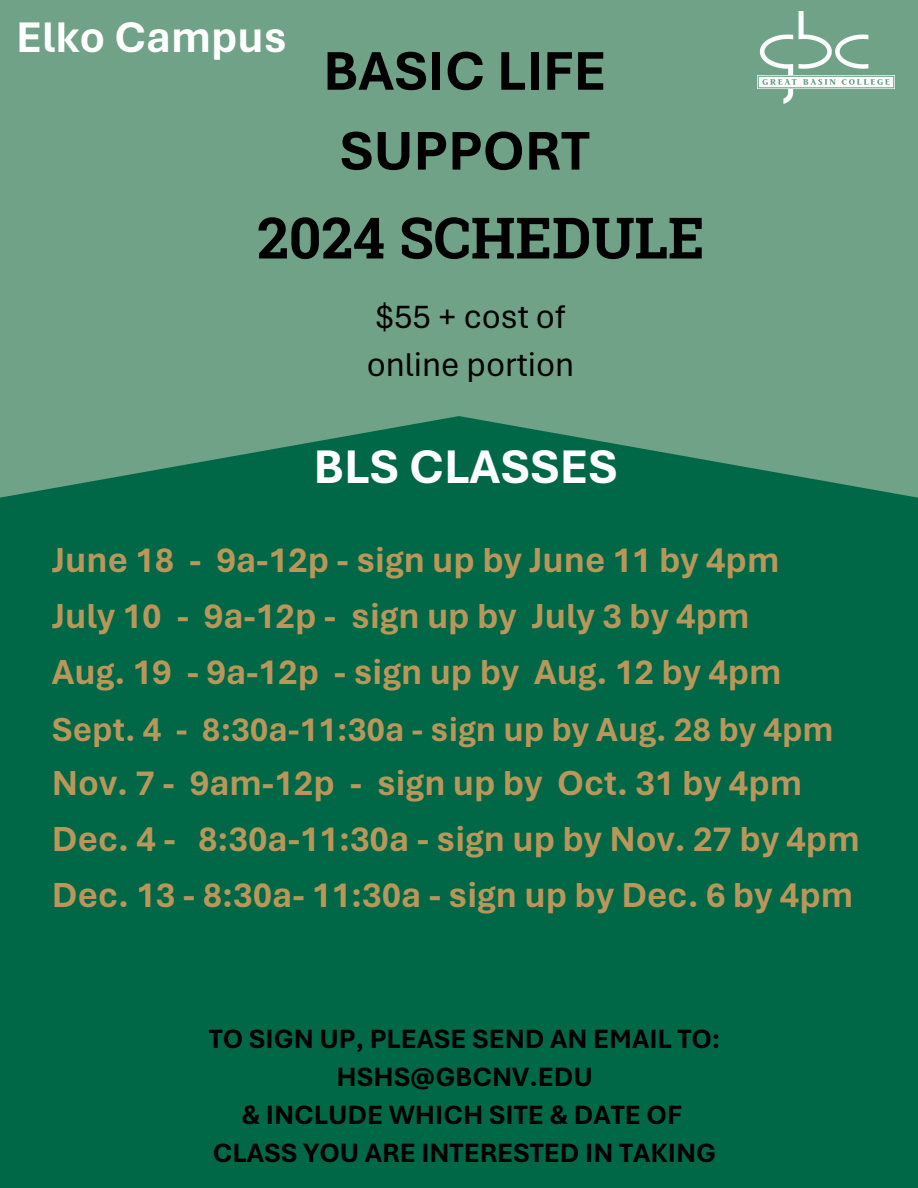
<style>
.page{position:relative;width:918px;height:1188px;background:#fff}
.page>*{position:absolute;margin:0;border:0;box-sizing:border-box;transform-origin:0 0}
.t1{font:700 57.15px/79.8px "Aptos";color:#000}
.t2{font:700 57.15px "Roboto Slab";color:#000}
.t3{font:700 49.65px "Aptos";color:#fff}
.t4{font:700 45px "Aptos";color:#fff}
.t5{font:700 36.6px/56.2px "Aptos";color:#b9975b}
.t6{font:700 35.1px "Aptos";color:#b9975b}
.t7{font:34.65px/47.7px "Aptos";color:#000}
.t8{font:700 27.9px "Aptos";color:#000}
</style>
<div class="page">
<div style="left:0;top:271px;width:917px;height:917px;background:#006747"></div>
<svg style="left:0;top:0;width:918px;height:498px;background:#659c81"></svg>
<img style="left:757px;top:11px;width:138px;height:92px">
<h2 class="t4" style="left:16px;top:9px;width:272px">Elko Campus</h2>
<h5 class="t1" style="left:323px;top:31px;width:285px">BASIC LIFE<br>SUPPORT</h5>
<p class="t2" style="left:257px;top:199px;width:449px">2024 SCHEDULE</p>
<h1 class="t7" style="left:367px;top:293px;width:209px">$55 + cost of online portion</h1>
<p class="t3" style="left:313px;top:437px;width:306px">BLS CLASSES</p>
<h1 class="t5" style="left:52px;top:532px;width:731px">June 18 - 9a-12p - sign up by June 11 by 4pm<br>July 10 - 9a-12p - sign up by July 3 by 4pm<br>Aug. 19 - 9a-12p - sign up by Aug. 12 by 4pm</h1>
<h1 class="t6" style="left:52px;top:708px;width:783px">Sept. 4 - 8:30a-11:30a - sign up by Aug. 28 by 4pm</h1>
<h1 class="t5" style="left:52px;top:754px;width:809px">Nov. 7 - 9am-12p - sign up by Oct. 31 by 4pm<br>Dec. 4 - 8:30a-11:30a - sign up by Nov. 27 by 4pm<br>Dec. 13 - 8:30a- 11:30a - sign up by Dec. 6 by 4pm</h1>
<h4 class="t8" style="left:209px;top:1021px;width:513px">TO SIGN UP, PLEASE SEND AN EMAIL TO:</h4>
<p class="t8" style="left:336px;top:1060px;width:258px">HSHS@GBCNV.EDU</p>
<p class="t8" style="left:241px;top:1098px;width:442px">&amp; INCLUDE WHICH SITE &amp; DATE OF</p>
<p class="t8" style="left:213px;top:1136px;width:505px">CLASS YOU ARE INTERESTED IN TAKING</p>
</div>
